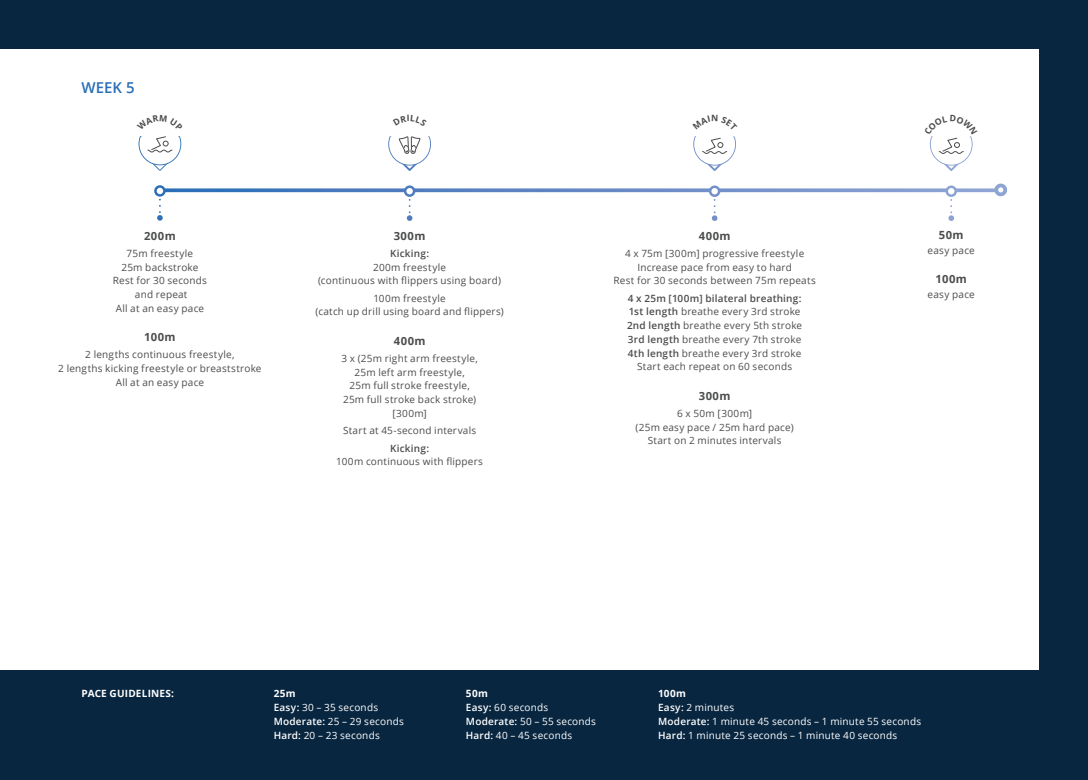
<style>
.page{position:relative;width:1088px;height:780px;background:#082640}
.page>*{position:absolute;margin:0;border:0;box-sizing:border-box;transform-origin:0 0}
.t1{font:600 15px "Open Sans";color:#296eb7}
.t2{font:700 11.25px "Open Sans";letter-spacing:.035em;color:#4b4c4d}
.t3{font:10px/13.8px "Open Sans";letter-spacing:.02em;color:#4b4c4d;text-align:center}
.t4{font:10px/13.8px "Open Sans";letter-spacing:.02em;color:#fff}
.t5{font:600 10px "Open Sans";letter-spacing:.02em;color:#4b4c4d}
.t6{font:700 10px "Open Sans";letter-spacing:.02em;color:#fff}
.s1{font-weight:600}
.s2{font-weight:700}
</style>
<div class="page">
<div style="left:0;top:50px;width:1038px;height:620px;background:#fff"></div>
<svg style="left:165px;top:188px;width:829px;height:4px"></svg>
<div style="left:994px;top:183px;width:13px;height:13px;border:4px solid #fff;border-radius:50%"></div>
<svg style="left:948px;top:196px;width:6px;height:25px"></svg>
<svg style="left:947px;top:187px;width:9px;height:9px"></svg>
<div style="left:945px;top:185px;width:12px;height:12px;border:2px solid #fff;border-radius:50%"></div>
<svg style="left:712px;top:199px;width:5px;height:22px"></svg>
<svg style="left:710px;top:187px;width:9px;height:9px"></svg>
<div style="left:709px;top:185px;width:11px;height:12px;border:2px solid #fff;border-radius:50%"></div>
<svg style="left:407px;top:199px;width:5px;height:22px"></svg>
<svg style="left:405px;top:187px;width:9px;height:9px"></svg>
<div style="left:404px;top:185px;width:11px;height:12px;border:2px solid #fff;border-radius:50%"></div>
<svg style="left:157px;top:196px;width:6px;height:25px"></svg>
<svg style="left:155px;top:186px;width:9px;height:9px"></svg>
<div style="left:154px;top:185px;width:12px;height:12px;border:2px solid #fff;border-radius:50%"></div>
<svg style="left:929px;top:136px;width:44px;height:35px"></svg>
<svg style="left:693px;top:136px;width:43px;height:35px"></svg>
<svg style="left:388px;top:136px;width:43px;height:35px"></svg>
<svg style="left:138px;top:136px;width:44px;height:35px"></svg>
<p class="t1" style="left:81px;top:77px;width:55px">WEEK 5</p>
<p class="t2" style="left:144px;top:227px;width:33px">200m</p>
<p class="t3" style="left:127px;top:246px;width:68px">75m freestyle</p>
<p class="t3" style="left:121px;top:260px;width:79px">25m backstroke</p>
<p class="t3" style="left:113px;top:273px;width:96px">Rest for 30 seconds and repeat</p>
<p class="t3" style="left:116px;top:301px;width:90px">All at an easy pace</p>
<p class="t2" style="left:144px;top:329px;width:33px">100m</p>
<p class="t3" style="left:85px;top:347px;width:151px">2 lengths continuous freestyle,</p>
<p class="t3" style="left:58px;top:361px;width:205px">2 lengths kicking freestyle or breaststroke</p>
<p class="t3" style="left:116px;top:375px;width:90px">All at an easy pace</p>
<p class="t2" style="left:394px;top:227px;width:33px">300m</p>
<p class="t3" style="left:318px;top:246px;width:184px"><span class="s1">Kicking:<br></span>200m freestyle<br>(continuous with flippers using board)</p>
<p class="t3" style="left:315px;top:291px;width:190px">100m freestyle<br>(catch up drill using board and flippers)</p>
<p class="t2" style="left:394px;top:332px;width:33px">400m</p>
<p class="t3" style="left:341px;top:351px;width:138px">3 x (25m right arm freestyle,<br>25m left arm freestyle,<br>25m full stroke freestyle,<br>25m full stroke back stroke) [300m]</p>
<p class="t3" style="left:343px;top:423px;width:135px">Start at 45-second intervals</p>
<p class="t3" style="left:336px;top:441px;width:148px"><span class="s1">Kicking:<br></span>100m continuous with flippers</p>
<p class="t2" style="left:699px;top:227px;width:33px">400m</p>
<p class="t3" style="left:625px;top:246px;width:181px">4 x 75m [300m] progressive freestyle</p>
<p class="t3" style="left:637px;top:260px;width:156px">Increase pace from easy to hard</p>
<p class="t3" style="left:613px;top:273px;width:204px">Rest for 30 seconds between 75m repeats</p>
<p class="t5" style="left:628px;top:291px;width:175px">4 x 25m [100m] bilateral breathing:</p>
<p class="t3" style="left:629px;top:304px;width:173px"><span class="s1">1st length</span> breathe every 3rd stroke</p>
<p class="t3" style="left:627px;top:318px;width:177px"><span class="s1">2nd length</span> breathe every 5th stroke</p>
<p class="t3" style="left:628px;top:332px;width:175px"><span class="s1">3rd length</span> breathe every 7th stroke</p>
<p class="t3" style="left:628px;top:346px;width:175px"><span class="s1">4th length</span> breathe every 3rd stroke</p>
<p class="t3" style="left:637px;top:359px;width:156px">Start each repeat on 60 seconds</p>
<p class="t2" style="left:699px;top:387px;width:33px">300m</p>
<p class="t3" style="left:636px;top:406px;width:160px">6 x 50m [300m]<br>(25m easy pace / 25m hard pace)<br>Start on 2 minutes intervals</p>
<p class="t2" style="left:939px;top:227px;width:26px">50m</p>
<p class="t3" style="left:927px;top:243px;width:49px">easy pace</p>
<p class="t2" style="left:935px;top:271px;width:33px">100m</p>
<p class="t3" style="left:927px;top:288px;width:49px">easy pace</p>
<p class="t6" style="left:81px;top:686px;width:94px">PACE GUIDELINES:</p>
<p class="t4" style="left:274px;top:686px;width:132px"><span class="s2">25m<br></span><span class="s1">Easy:</span> 30 – 35 seconds<br><span class="s1">Moderate:</span> 25 – 29 seconds<br><span class="s1">Hard:</span> 20 – 23 seconds</p>
<p class="t4" style="left:466px;top:686px;width:132px"><span class="s2">50m<br></span><span class="s1">Easy:</span> 60 seconds<br><span class="s1">Moderate:</span> 50 – 55 seconds<br><span class="s1">Hard:</span> 40 – 45 seconds</p>
<p class="t4" style="left:658px;top:686px;width:264px"><span class="s2">100m<br></span><span class="s1">Easy:</span> 2 minutes<br><span class="s1">Moderate:</span> 1 minute 45 seconds – 1 minute 55 seconds<br><span class="s1">Hard:</span> 1 minute 25 seconds – 1 minute 40 seconds</p>
</div>
